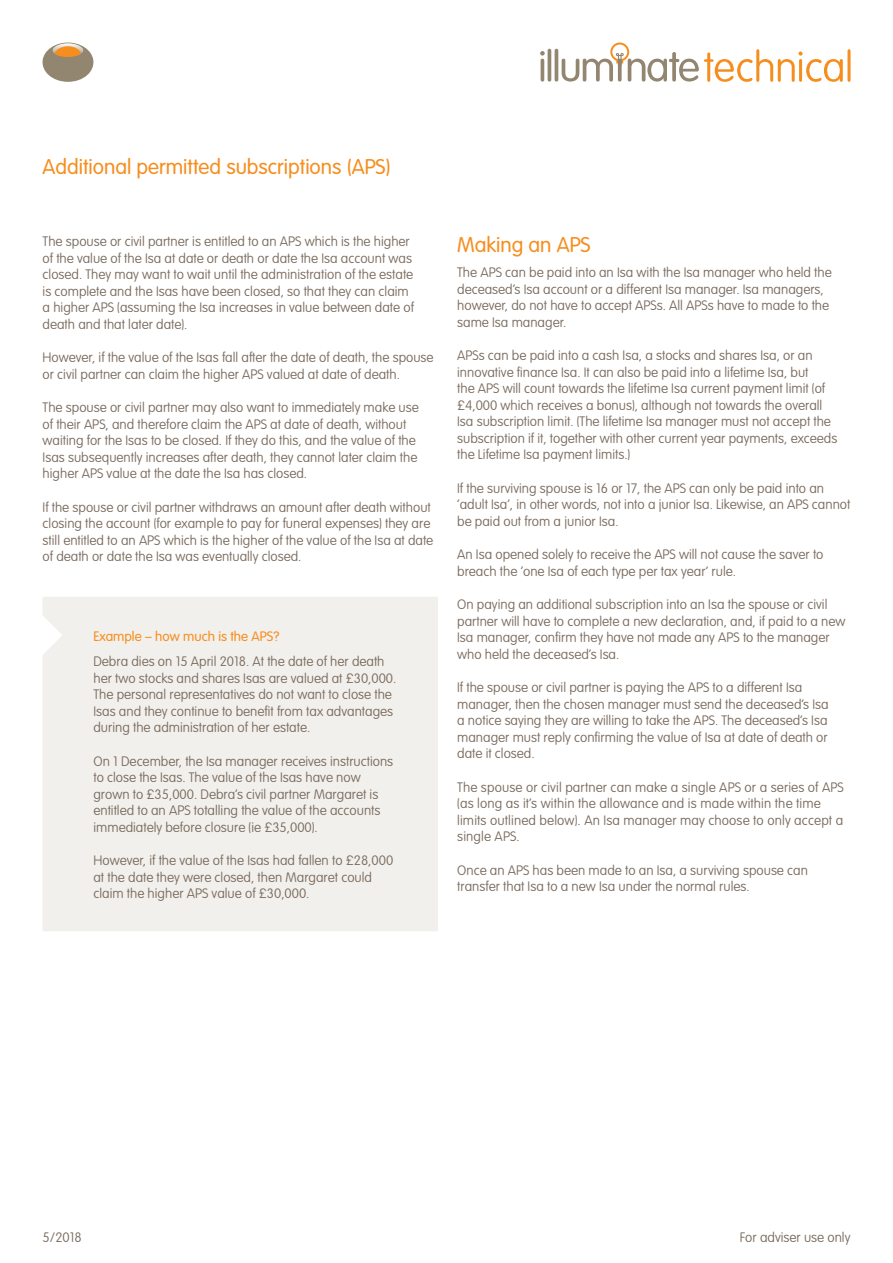
<style>
.page{position:relative;width:893px;height:1263px;background:#fff}
.page>*{position:absolute;margin:0;border:0;box-sizing:border-box;transform-origin:0 0}
.Section_sub_header_m{font:300 21px "VAG Rounded Std";color:#f68e1e}
.Body_copy{font:100 13.5px/16.5px "VAG Rounded Std";color:#796a5d}
.Section_sub_header_s{font:300 13.5px "VAG Rounded Std";color:#f68e1e}
</style>
<div class="page">
<svg style="left:540px;top:51px;width:5px;height:31px"></svg>
<hr style="left:548px;top:49px;width:3px;height:33px;background:#938671;border-radius:2px">
<hr style="left:555px;top:49px;width:3px;height:33px;background:#938671;border-radius:2px">
<svg style="left:562px;top:43px;width:281px;height:39px"></svg>
<hr style="left:847px;top:49px;width:3px;height:33px;background:#f68e1e;border-radius:2px">
<svg style="left:42px;top:43px;width:52px;height:39px"></svg>
<div style="left:43px;top:597px;width:395px;height:334px;background:#f2f0ec"></div>
<p class="Section_sub_header_m" style="left:43px;top:154px;width:350px">Additional permitted subscriptions (APS)</p>
<p class="Body_copy" style="left:43px;top:234px;width:373px">The spouse or civil partner is entitled to an APS which is the higher of the value of the Isa at date or death or date the Isa account was closed. They may want to wait until the administration of the estate is complete and the Isas have been closed, so that they can claim a higher APS (assuming the Isa increases in value between date of death and that later date).</p>
<p class="Body_copy" style="left:43px;top:350px;width:393px">However, if the value of the Isas fall after the date of death, the spouse or civil partner can claim the higher APS valued at date of death.</p>
<p class="Body_copy" style="left:43px;top:400px;width:378px">The spouse or civil partner may also want to immediately make use of their APS, and therefore claim the APS at date of death, without waiting for the Isas to be closed. If they do this, and the value of the Isas subsequently increases after death, they cannot later claim the higher APS value at the date the Isa has closed.</p>
<p class="Body_copy" style="left:43px;top:499px;width:392px">If the spouse or civil partner withdraws an amount after death without closing the account (for example to pay for funeral expenses) they are still entitled to an APS which is the higher of the value of the Isa at date of death or date the Isa was eventually closed.</p>
<p class="Section_sub_header_s" style="left:93px;top:629px;width:187px">Example – how much is the APS?</p>
<p class="Body_copy" style="left:93px;top:654px;width:304px">Debra dies on 15 April 2018. At the date of her death her two stocks and shares Isas are valued at £30,000.<br>The personal representatives do not want to close the Isas and they continue to benefit from tax advantages during the administration of her estate.</p>
<p class="Body_copy" style="left:93px;top:753px;width:301px">On 1 December, the Isa manager receives instructions to close the Isas. The value of the Isas have now grown to £35,000. Debra’s civil partner Margaret is entitled to an APS totalling the value of the accounts immediately before closure (ie £35,000).</p>
<p class="Body_copy" style="left:93px;top:853px;width:301px">However, if the value of the Isas had fallen to £28,000 at the date they were closed, then Margaret could claim the higher APS value of £30,000.</p>
<p class="Section_sub_header_m" style="left:457px;top:233px;width:135px">Making an APS</p>
<p class="Body_copy" style="left:457px;top:265px;width:376px">The APS can be paid into an Isa with the Isa manager who held the deceased’s Isa account or a different Isa manager. Isa managers, however, do not have to accept APSs. All APSs have to made to the same Isa manager.</p>
<p class="Body_copy" style="left:457px;top:348px;width:382px">APSs can be paid into a cash Isa, a stocks and shares Isa, or an innovative finance Isa. It can also be paid into a lifetime Isa, but<br>the APS will count towards the lifetime Isa current payment limit (of £4,000 which receives a bonus), although not towards the overall Isa subscription limit. (The lifetime Isa manager must not accept the subscription if it, together with other current year payments, exceeds the Lifetime Isa payment limits.)</p>
<p class="Body_copy" style="left:457px;top:480px;width:395px">If the surviving spouse is 16 or 17, the APS can only be paid into an ‘adult Isa’, in other words, not into a junior Isa. Likewise, an APS cannot be paid out from a junior Isa.</p>
<p class="Body_copy" style="left:457px;top:547px;width:368px">An Isa opened solely to receive the APS will not cause the saver to breach the ‘one Isa of each type per tax year’ rule.</p>
<p class="Body_copy" style="left:457px;top:597px;width:390px">On paying an additional subscription into an Isa the spouse or civil partner will have to complete a new declaration, and, if paid to a new Isa manager, confirm they have not made any APS to the manager who held the deceased’s Isa.</p>
<p class="Body_copy" style="left:457px;top:680px;width:373px">If the spouse or civil partner is paying the APS to a different Isa manager, then the chosen manager must send the deceased’s Isa a notice saying they are willing to take the APS. The deceased’s Isa manager must reply confirming the value of Isa at date of death or date it closed.</p>
<p class="Body_copy" style="left:457px;top:779px;width:388px">The spouse or civil partner can make a single APS or a series of APS (as long as it’s within the allowance and is made within the time limits outlined below). An Isa manager may choose to only accept a single APS.</p>
<p class="Body_copy" style="left:457px;top:862px;width:352px">Once an APS has been made to an Isa, a surviving spouse can transfer that Isa to a new Isa under the normal rules.</p>
<p class="Body_copy" style="left:43px;top:1229px;width:41px">5/2018</p>
<p class="Body_copy" style="left:740px;top:1229px;width:112px">For adviser use only</p>
</div>
